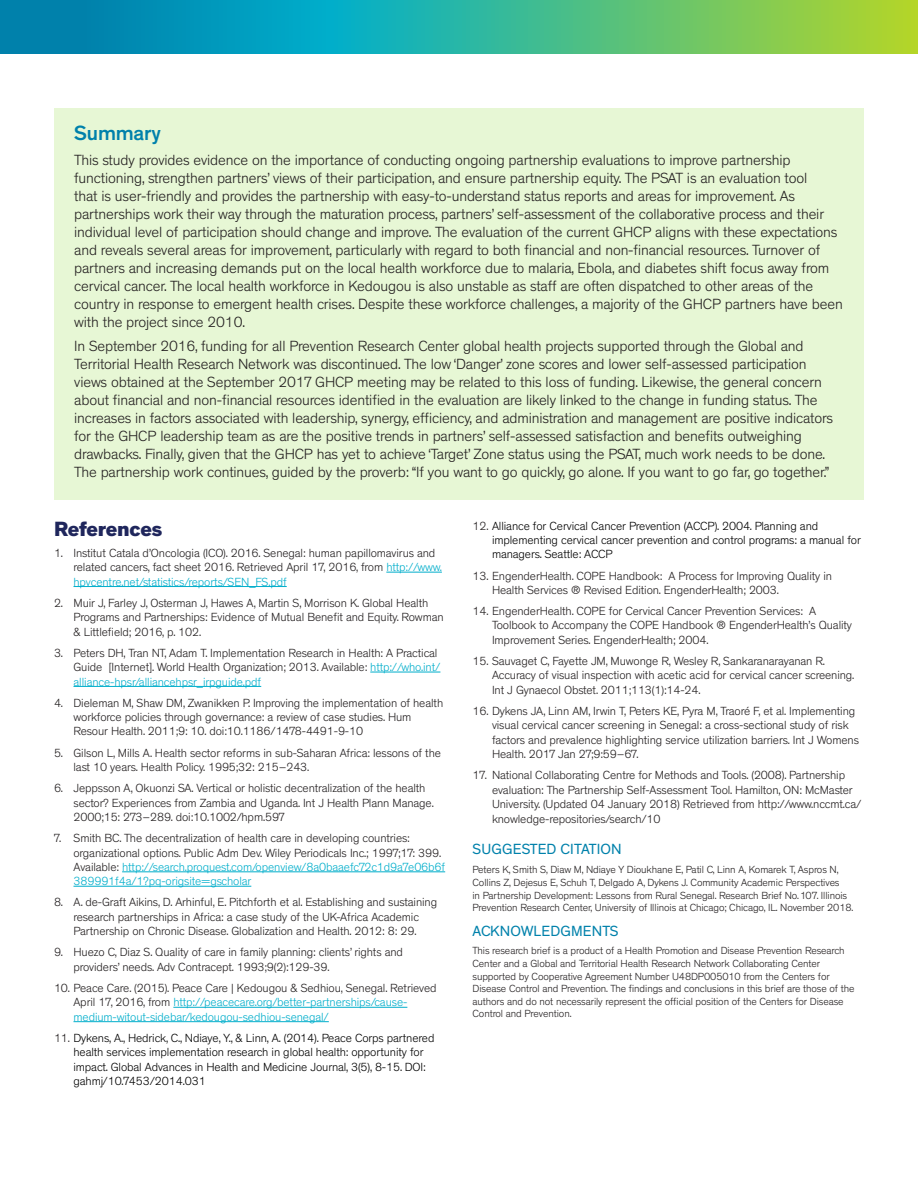
<style>
.page{position:relative;width:918px;height:1188px;background:#fff}
.page>*{position:absolute;margin:0;border:0;box-sizing:border-box;transform-origin:0 0}
.Inset_box_subtitle{font:800 21px "Theinhardt";letter-spacing:-.01em;color:#1f265c}
.KEY_FINDINGS{font:500 21px "Theinhardt";letter-spacing:-.01em;color:#0081ab}
.t1{font:300 15px/18px "Theinhardt";letter-spacing:-.01em;color:#231f20}
.references{font:15px "Theinhardt";letter-spacing:.005em;color:#0081ab}
.references-2{font:300 12px/14.4px "Theinhardt";letter-spacing:-.01em;color:#231f20}
.references-3{font:300 12px/14.4px "Theinhardt";letter-spacing:-.01em;color:#000}
.references-4{font:300 12px/14.4px "Theinhardt";letter-spacing:-.01em;color:#00aecb}
.t2{font:300 10.5px/12.6px "Theinhardt";letter-spacing:-.01em;color:#231f20}
.s1{color:#00aecb}
.s2{color:#231f20}
</style>
<div class="page">
<svg style="left:0;top:0;width:918px;height:54px;background:#39b08f"></svg>
<hr style="left:386px;top:572px;width:56px;height:1px;background:#00aecb">
<hr style="left:74px;top:586px;width:213px;height:1px;background:#00aecb">
<hr style="left:370px;top:672px;width:70px;height:1px;background:#00aecb">
<hr style="left:74px;top:686px;width:187px;height:1px;background:#00aecb">
<hr style="left:122px;top:871px;width:323px;height:1px;background:#00aecb">
<hr style="left:74px;top:886px;width:177px;height:1px;background:#00aecb">
<hr style="left:173px;top:1007px;width:234px;height:1px;background:#00aecb">
<hr style="left:74px;top:1021px;width:255px;height:1px;background:#00aecb">
<div style="left:54px;top:108px;width:810px;height:392px;background:#e7f7d5"></div>
<p class="KEY_FINDINGS" style="left:74px;top:120px;width:88px">Summary</p>
<p class="t1" style="left:74px;top:151px;width:770px">This study provides evidence on the importance of conducting ongoing partnership evaluations to improve partnership functioning, strengthen partners’ views of their participation, and ensure partnership equity. The PSAT is an evaluation tool<br>that is user-friendly and provides the partnership with easy-to-understand status reports and areas for improvement. As partnerships work their way through the maturation process, partners’ self-assessment of the collaborative process and their individual level of participation should change and improve. The evaluation of the current GHCP aligns with these expectations and reveals several areas for improvement, particularly with regard to both financial and non-financial resources. Turnover of partners and increasing demands put on the local health workforce due to malaria, Ebola, and diabetes shift focus away from cervical cancer. The local health workforce in Kedougou is also unstable as staff are often dispatched to other areas of the country in response to emergent health crises. Despite these workforce challenges, a majority of the GHCP partners have been with the project since 2010.</p>
<p class="t1" style="left:74px;top:338px;width:761px">In September 2016, funding for all Prevention Research Center global health projects supported through the Global and Territorial Health Research Network was discontinued. The low ‘Danger’ zone scores and lower self-assessed participation views obtained at the September 2017 GHCP meeting may be related to this loss of funding. Likewise, the general concern about financial and non-financial resources identified in the evaluation are likely linked to the change in funding status. The increases in factors associated with leadership, synergy, efficiency, and administration and management are positive indicators for the GHCP leadership team as are the positive trends in partners’ self-assessed satisfaction and benefits outweighing drawbacks. Finally, given that the GHCP has yet to achieve ‘Target’ Zone status using the PSAT, much work needs to be done.<br>The partnership work continues, guided by the proverb: “If you want to go quickly, go alone. If you want to go far, go together.”</p>
<p class="Inset_box_subtitle" style="left:54px;top:516px;width:110px">References</p>
<p class="references-2" style="left:74px;top:546px;width:370px;text-indent:-20px">1. Institut Catala d’Oncologia (ICO). 2016. Senegal: human papillomavirus and related cancers, fact sheet 2016. Retrieved April 17, 2016, from <span class="s1">http://www. hpvcentre.net/statistics/reports/SEN_FS.pdf</span></p>
<p class="references-2" style="left:74px;top:596px;width:372px;text-indent:-20px">2. Muir J, Farley J, Osterman J, Hawes A, Martin S, Morrison K. Global Health<br>Programs and Partnerships: Evidence of Mutual Benefit and Equity. Rowman &amp; Littlefield; 2016, p. 102.</p>
<p class="references-2" style="left:74px;top:646px;width:368px;text-indent:-20px">3. Peters DH, Tran NT, Adam T. Implementation Research in Health: A Practical<br>Guide [Internet]. World Health Organization; 2013. Available: <span class="s1">http://who.int/ alliance-hpsr/alliancehpsr_irpguide.pdf</span></p>
<p class="references-2" style="left:74px;top:696px;width:371px;text-indent:-20px">4. Dieleman M, Shaw DM, Zwanikken P. Improving the implementation of health workforce policies through governance: a review of case studies. Hum<br>Resour Health. 2011;9: 10. doi:10.1186/1478-4491-9-10</p>
<p class="references-2" style="left:74px;top:746px;width:369px;text-indent:-20px">5. Gilson L, Mills A. Health sector reforms in sub-Saharan Africa: lessons of the last 10 years. Health Policy. 1995;32: 215–243.</p>
<p class="references-2" style="left:74px;top:781px;width:362px;text-indent:-20px">6. Jeppsson A, Okuonzi SA. Vertical or holistic decentralization of the health sector? Experiences from Zambia and Uganda. Int J Health Plann Manage.<br>2000;15: 273–289. doi:10.1002/hpm.597</p>
<p class="references-2" style="left:74px;top:831px;width:373px;text-indent:-20px">7. Smith BC. The decentralization of health care in developing countries: organizational options. Public Adm Dev. Wiley Periodicals Inc.; 1997;17: 399.<br>Available: <span class="s1">http://search.proquest.com/openview/8a0baaefc72c1d9a7e06b6f 389991f4a/1?pq-origsite=gscholar</span></p>
<p class="references-2" style="left:54px;top:895px;width:385px;text-align:center">8. A. de-Graft Aikins, D. Arhinful, E. Pitchforth et al. Establishing and sustaining research partnerships in Africa: a case study of the UK-Africa Academic<br>Partnership on Chronic Disease. Globalization and Health. 2012: 8: 29.</p>
<p class="references-2" style="left:74px;top:945px;width:331px;text-indent:-20px">9. Huezo C, Diaz S. Quality of care in family planning: clients’ rights and providers’ needs. Adv Contracept. 1993;9(2):129-39.</p>
<p class="references-4" style="left:74px;top:981px;width:365px;text-indent:-20px"><span class="s2">10. Peace Care. (2015). Peace Care | Kedougou &amp; Sedhiou, Senegal. Retrieved<br>April 17, 2016, from</span> http://peacecare.org/better-partnerships/cause&shy;medium-witout-sidebar/kedougou-sedhiou-senegal/</p>
<p class="references-3" style="left:74px;top:1031px;width:362px;text-indent:-20px"><span class="s2">11.</span> Dykens, A., Hedrick, C., Ndiaye, Y., &amp; Linn, A. (2014). Peace Corps partnered health services implementation research in global health: opportunity for impact. Global Advances in Health and Medicine Journal, 3(5), 8-15. DOI: gahmj/10.7453/2014.031</p>
<p class="references-3" style="left:492px;top:519px;width:370px;text-indent:-20px"><span class="s2">12.</span> Alliance for Cervical Cancer Prevention (ACCP). 2004. Planning and implementing cervical cancer prevention and control programs: a manual for managers. Seattle: ACCP</p>
<p class="references-2" style="left:492px;top:568px;width:342px;text-indent:-20px">13. EngenderHealth. COPE Handbook: A Process for Improving Quality in<br>Health Services ® Revised Edition. EngenderHealth; 2003.</p>
<p class="references-2" style="left:492px;top:604px;width:362px;text-indent:-20px">14. EngenderHealth. COPE for Cervical Cancer Prevention Services: A<br>Toolbook to Accompany the COPE Handbook ® EngenderHealth’s Quality<br>Improvement Series. EngenderHealth; 2004.</p>
<p class="references-2" style="left:492px;top:654px;width:364px;text-indent:-20px">15. Sauvaget C, Fayette JM, Muwonge R, Wesley R, Sankaranarayanan R.<br>Accuracy of visual inspection with acetic acid for cervical cancer screening.<br>Int J Gynaecol Obstet. 2011;113(1):14-24.</p>
<p class="references-2" style="left:492px;top:704px;width:368px;text-indent:-20px">16. Dykens JA, Linn AM, Irwin T, Peters KE, Pyra M, Traoré F, et al. Implementing visual cervical cancer screening in Senegal: a cross-sectional study of risk factors and prevalence highlighting service utilization barriers. Int J Womens Health. 2017 Jan 27;9:59–67.</p>
<p class="references-2" style="left:492px;top:768px;width:371px;text-indent:-20px">17. National Collaborating Centre for Methods and Tools. (2008). Partnership evaluation: The Partnership Self-Assessment Tool. Hamilton, ON: McMaster University. (Updated 04 January 2018) Retrieved from http://www.nccmt.ca/ knowledge-repositories/search/10</p>
<p class="references" style="left:473px;top:840px;width:151px">SUGGESTED CITATION</p>
<p class="t2" style="left:472px;top:864px;width:382px">Peters K, Smith S, Diaw M, Ndiaye Y Dioukhane E, Patil C, Linn A, Komarek T, Aspros N, Collins Z, Dejesus E, Schuh T, Delgado A, Dykens J. Community Academic Perspectives<br>in Partnership Development: Lessons from Rural Senegal. Research Brief No. 107. Illinois Prevention Research Center, University of Illinois at Chicago; Chicago, IL. November 2018.</p>
<p class="references" style="left:473px;top:922px;width:148px">ACKNOWLEDGMENTS</p>
<p class="t2" style="left:472px;top:945px;width:384px">This research brief is a product of a Health Promotion and Disease Prevention Research Center and a Global and Territorial Health Research Network Collaborating Center supported by Cooperative Agreement Number U48DP005010 from the Centers for Disease Control and Prevention. The findings and conclusions in this brief are those of the authors and do not necessarily represent the official position of the Centers for Disease Control and Prevention.</p>
</div>
